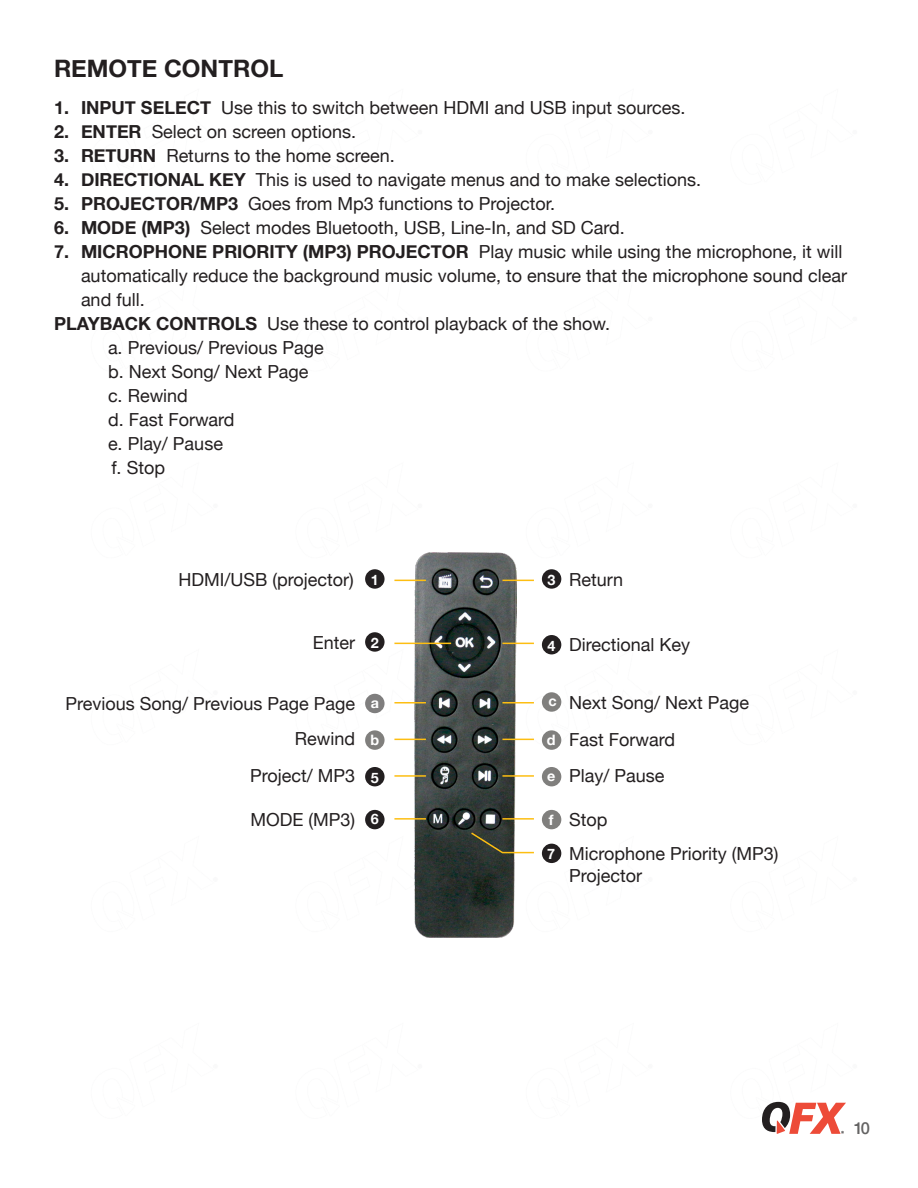
<style>
.page{position:relative;width:918px;height:1188px;background:#fff}
.page>*{position:absolute;margin:0;border:0;box-sizing:border-box;transform-origin:0 0}
.t1{font:700 24px "Helvetica Neue";color:#231f20}
.t2{font:18px/24px "Helvetica Neue";color:#231f20}
.t3{font:500 16.5px "Helvetica Neue";color:#646363}
.t4{font:700 14.4px "Helvetica Neue";color:#fff}
.s1{font-weight:700}
</style>
<div class="page">
<svg style="left:762px;top:1102px;width:84px;height:32px"></svg>
<img style="left:414px;top:553px;width:102px;height:384px">
<hr style="left:502px;top:580px;width:32px;height:1px;background:#fdbe12">
<hr style="left:394px;top:580px;width:32px;height:1px;background:#fdbe12">
<hr style="left:502px;top:643px;width:32px;height:1px;background:#fdbe12">
<hr style="left:394px;top:643px;width:57px;height:1px;background:#fdbe12">
<hr style="left:502px;top:702px;width:32px;height:2px;background:#fdbe12">
<hr style="left:394px;top:702px;width:32px;height:2px;background:#fdbe12">
<hr style="left:502px;top:739px;width:32px;height:1px;background:#fdbe12">
<hr style="left:394px;top:739px;width:32px;height:1px;background:#fdbe12">
<hr style="left:502px;top:818px;width:32px;height:2px;background:#fdbe12">
<hr style="left:394px;top:818px;width:32px;height:2px;background:#fdbe12">
<svg style="left:469px;top:831px;width:65px;height:23px"></svg>
<hr style="left:502px;top:775px;width:32px;height:2px;background:#fdbe12">
<hr style="left:394px;top:775px;width:32px;height:2px;background:#fdbe12">
<div style="left:365px;top:767px;width:20px;height:19px;background:#231f20;border-radius:50%"></div>
<div style="left:542px;top:692px;width:19px;height:20px;background:#807f7d;border-radius:50%"></div>
<div style="left:365px;top:694px;width:20px;height:19px;background:#7f7e7e;border-radius:50%"></div>
<div style="left:542px;top:569px;width:19px;height:20px;background:#231f20;border-radius:50%"></div>
<div style="left:365px;top:632px;width:20px;height:20px;background:#231f20;border-radius:50%"></div>
<div style="left:365px;top:810px;width:20px;height:19px;background:#231f20;border-radius:50%"></div>
<div style="left:542px;top:730px;width:19px;height:20px;background:#807f7d;border-radius:50%"></div>
<div style="left:542px;top:767px;width:19px;height:19px;background:#807f7d;border-radius:50%"></div>
<div style="left:542px;top:810px;width:19px;height:19px;background:#807f7d;border-radius:50%"></div>
<div style="left:542px;top:844px;width:19px;height:19px;background:#231f20;border-radius:50%"></div>
<div style="left:365px;top:730px;width:20px;height:20px;background:#807f7d;border-radius:50%"></div>
<div style="left:542px;top:635px;width:19px;height:19px;background:#231f20;border-radius:50%"></div>
<div style="left:365px;top:569px;width:20px;height:20px;background:#231f20;border-radius:50%"></div>
<p class="t1" style="left:54px;top:50px;width:231px">REMOTE CONTROL</p>
<p class="t2" style="left:54px;top:96px;width:633px"><span class="s1">1. INPUT SELECT</span> Use this to switch between HDMI and USB input sources.</p>
<p class="t2" style="left:54px;top:120px;width:304px"><span class="s1">2. ENTER</span> Select on screen options.</p>
<p class="t2" style="left:54px;top:144px;width:342px"><span class="s1">3. RETURN</span> Returns to the home screen.</p>
<p class="t2" style="left:54px;top:168px;width:649px"><span class="s1">4. DIRECTIONAL KEY</span> This is used to navigate menus and to make selections.</p>
<p class="t2" style="left:54px;top:192px;width:503px"><span class="s1">5. PROJECTOR/MP3</span> Goes from Mp3 functions to Projector.</p>
<p class="t2" style="left:54px;top:216px;width:572px"><span class="s1">6. MODE (MP3)</span> Select modes Bluetooth, USB, Line-In, and SD Card.</p>
<p class="t2" style="left:81px;top:240px;width:768px;text-indent:-27px"><span class="s1">7. MICROPHONE PRIORITY (MP3) PROJECTOR</span> Play music while using the microphone, it will automatically reduce the background music volume, to ensure that the microphone sound clear and full.</p>
<p class="t2" style="left:54px;top:312px;width:558px"><span class="s1">PLAYBACK CONTROLS</span> Use these to control playback of the show.</p>
<p class="t2" style="left:108px;top:336px;width:217px">a. Previous/ Previous Page</p>
<p class="t2" style="left:108px;top:360px;width:202px">b. Next Song/ Next Page</p>
<p class="t2" style="left:108px;top:384px;width:81px">c. Rewind</p>
<p class="t2" style="left:108px;top:408px;width:128px">d. Fast Forward</p>
<p class="t2" style="left:108px;top:432px;width:117px">e. Play/ Pause</p>
<p class="t2" style="left:111px;top:456px;width:55px">f. Stop</p>
<p class="t2" style="left:179px;top:569px;width:177px">HDMI/USB (projector)</p>
<p class="t2" style="left:569px;top:569px;width:55px">Return</p>
<p class="t4" style="left:548px;top:569px;width:9px">3</p>
<p class="t4" style="left:371px;top:569px;width:9px">1</p>
<p class="t2" style="left:313px;top:632px;width:44px">Enter</p>
<p class="t4" style="left:371px;top:632px;width:9px">2</p>
<p class="t4" style="left:548px;top:634px;width:9px">4</p>
<p class="t2" style="left:569px;top:634px;width:123px">Directional Key</p>
<p class="t2" style="left:66px;top:692px;width:291px">Previous Song/ Previous Page Page</p>
<p class="t2" style="left:295px;top:728px;width:62px">Rewind</p>
<p class="t2" style="left:250px;top:765px;width:107px">Project/ MP3</p>
<p class="t2" style="left:251px;top:808px;width:106px">MODE (MP3)</p>
<p class="t4" style="left:371px;top:692px;width:10px">a</p>
<p class="t4" style="left:548px;top:690px;width:10px">c</p>
<p class="t4" style="left:370px;top:728px;width:10px">b</p>
<p class="t4" style="left:371px;top:766px;width:9px">5</p>
<p class="t4" style="left:371px;top:808px;width:9px">6</p>
<p class="t4" style="left:547px;top:729px;width:10px">d</p>
<p class="t4" style="left:547px;top:764px;width:10px">e</p>
<p class="t4" style="left:549px;top:808px;width:6px">f</p>
<p class="t4" style="left:547px;top:842px;width:9px">7</p>
<p class="t2" style="left:569px;top:691px;width:181px">Next Song/ Next Page</p>
<p class="t2" style="left:569px;top:729px;width:107px">Fast Forward</p>
<p class="t2" style="left:569px;top:765px;width:97px">Play/ Pause</p>
<p class="t2" style="left:569px;top:808px;width:40px">Stop</p>
<p class="t2" style="left:569px;top:843px;width:211px">Microphone Priority (MP3)</p>
<p class="t2" style="left:569px;top:864px;width:74px">Projector</p>
<p class="t3" style="left:854px;top:1115px;width:18px">10</p>
</div>
